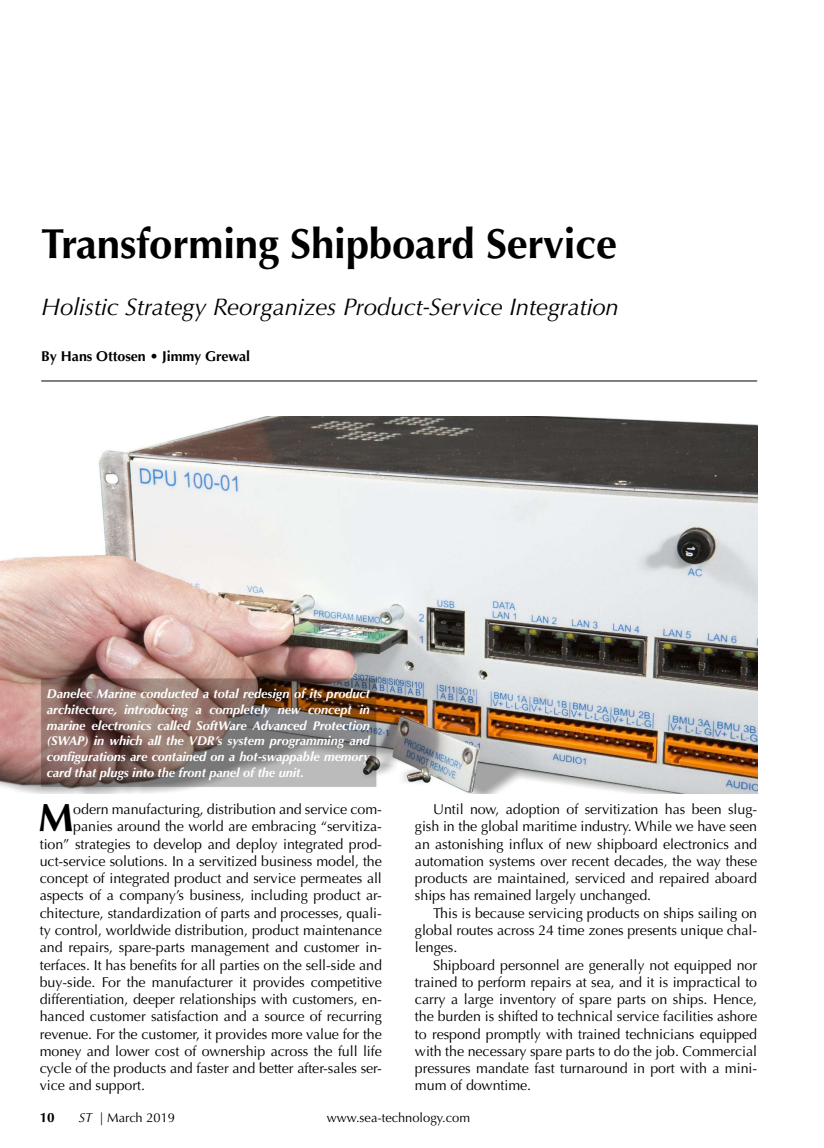
<style>
.page{position:relative;width:824px;height:1148px;background:#fff}
.page>*{position:absolute;margin:0;border:0;box-sizing:border-box;transform-origin:0 0}
.t1{font:700 42px "Optima LT Std";letter-spacing:-.005em;color:#000}
.t2{font:700 39.45px "Optima LT Std";color:#000}
.t3{font:italic 24px "Optima LT Std";letter-spacing:-.005em;color:#000}
.t4{font:14.25px "Optima LT Std";letter-spacing:-.005em;color:#000}
.t5{font:700 14.25px "Optima LT Std";letter-spacing:-.005em;color:#000}
.t6{font:700 13.5px "Optima LT Std";color:#000}
.t7{font:12.9px "Optima LT Std";color:#000}
.t8{font:italic 700 12.75px/15.8px "Optima LT Std";letter-spacing:-.005em;color:#fff;text-align:justify}
.s1{font-style:italic}
</style>
<div class="page">
<img style="left:0;top:416px;width:757px;height:378px">
<hr style="left:41px;top:380px;width:716px;height:1px;background:#000">
<p class="t1" style="left:41px;top:227px;width:577px">Transforming Shipboard Service</p>
<p class="t3" style="left:41px;top:297px;width:579px">Holistic Strategy Reorganizes Product-Service Integration</p>
<p class="t5" style="left:41px;top:350px;width:210px">By Hans Ottosen • Jimmy Grewal</p>
<p class="t8" style="left:47px;top:687px;width:324px">Danelec Marine conducted a total redesign of its product architecture, introducing a completely new concept in marine electronics called SoftWare Advanced Protection (SWAP) in which all the VDR’s system programming and configurations are contained on a hot-swappable memory card that plugs into the front panel of the unit.</p>
<p class="t2" style="left:38px;top:801px;width:37px">M</p>
<p class="t4" style="left:73px;top:803px;width:310px">odern manufacturing, distribution and service com-</p>
<p class="t4" style="left:73px;top:820px;width:310px">panies around the world are embracing “servitiza-</p>
<p class="t4" style="left:40px;top:838px;width:344px">tion” strategies to develop and deploy integrated prod-</p>
<p class="t4" style="left:40px;top:855px;width:343px">uct-service solutions. In a servitized business model, the</p>
<p class="t4" style="left:40px;top:872px;width:343px">concept of integrated product and service permeates all</p>
<p class="t4" style="left:40px;top:889px;width:344px">aspects of a company’s business, including product ar-</p>
<p class="t4" style="left:40px;top:907px;width:344px">chitecture, standardization of parts and processes, quali-</p>
<p class="t4" style="left:40px;top:924px;width:343px">ty control, worldwide distribution, product maintenance</p>
<p class="t4" style="left:40px;top:941px;width:344px">and repairs, spare-parts management and customer in-</p>
<p class="t4" style="left:40px;top:958px;width:343px">terfaces. It has benefits for all parties on the sell-side and</p>
<p class="t4" style="left:40px;top:976px;width:344px">buy-side. For the manufacturer it provides competitive</p>
<p class="t4" style="left:40px;top:993px;width:344px">differentiation, deeper relationships with customers, en-</p>
<p class="t4" style="left:40px;top:1010px;width:343px">hanced customer satisfaction and a source of recurring</p>
<p class="t4" style="left:40px;top:1027px;width:343px">revenue. For the customer, it provides more value for the</p>
<p class="t4" style="left:40px;top:1045px;width:343px">money and lower cost of ownership across the full life</p>
<p class="t4" style="left:40px;top:1062px;width:344px">cycle of the products and faster and better after-sales ser-</p>
<p class="t4" style="left:40px;top:1079px;width:107px">vice and support.</p>
<p class="t4" style="left:433px;top:803px;width:326px">Until now, adoption of servitization has been slug-</p>
<p class="t4" style="left:415px;top:820px;width:344px">gish in the global maritime industry. While we have seen</p>
<p class="t4" style="left:415px;top:838px;width:343px">an astonishing influx of new shipboard electronics and</p>
<p class="t4" style="left:415px;top:855px;width:344px">automation systems over recent decades, the way these</p>
<p class="t4" style="left:415px;top:872px;width:344px">products are maintained, serviced and repaired aboard</p>
<p class="t4" style="left:415px;top:889px;width:238px">ships has remained largely unchanged.</p>
<p class="t4" style="left:433px;top:907px;width:326px">This is because servicing products on ships sailing on</p>
<p class="t4" style="left:415px;top:924px;width:344px">global routes across 24 time zones presents unique chal-</p>
<p class="t4" style="left:415px;top:941px;width:44px">lenges.</p>
<p class="t4" style="left:433px;top:958px;width:326px">Shipboard personnel are generally not equipped nor</p>
<p class="t4" style="left:415px;top:976px;width:344px">trained to perform repairs at sea, and it is impractical to</p>
<p class="t4" style="left:415px;top:993px;width:344px">carry a large inventory of spare parts on ships. Hence,</p>
<p class="t4" style="left:415px;top:1010px;width:344px">the burden is shifted to technical service facilities ashore</p>
<p class="t4" style="left:415px;top:1027px;width:343px">to respond promptly with trained technicians equipped</p>
<p class="t4" style="left:415px;top:1045px;width:344px">with the necessary spare parts to do the job. Commercial</p>
<p class="t4" style="left:415px;top:1062px;width:344px">pressures mandate fast turnaround in port with a mini-</p>
<p class="t4" style="left:415px;top:1079px;width:118px">mum of downtime.</p>
<p class="t6" style="left:40px;top:1111px;width:17px">10</p>
<p class="t7" style="left:79px;top:1112px;width:98px"><span class="s1">ST</span> | March 2019</p>
<p class="t7" style="left:327px;top:1112px;width:145px">www.sea-technology.com</p>
</div>
